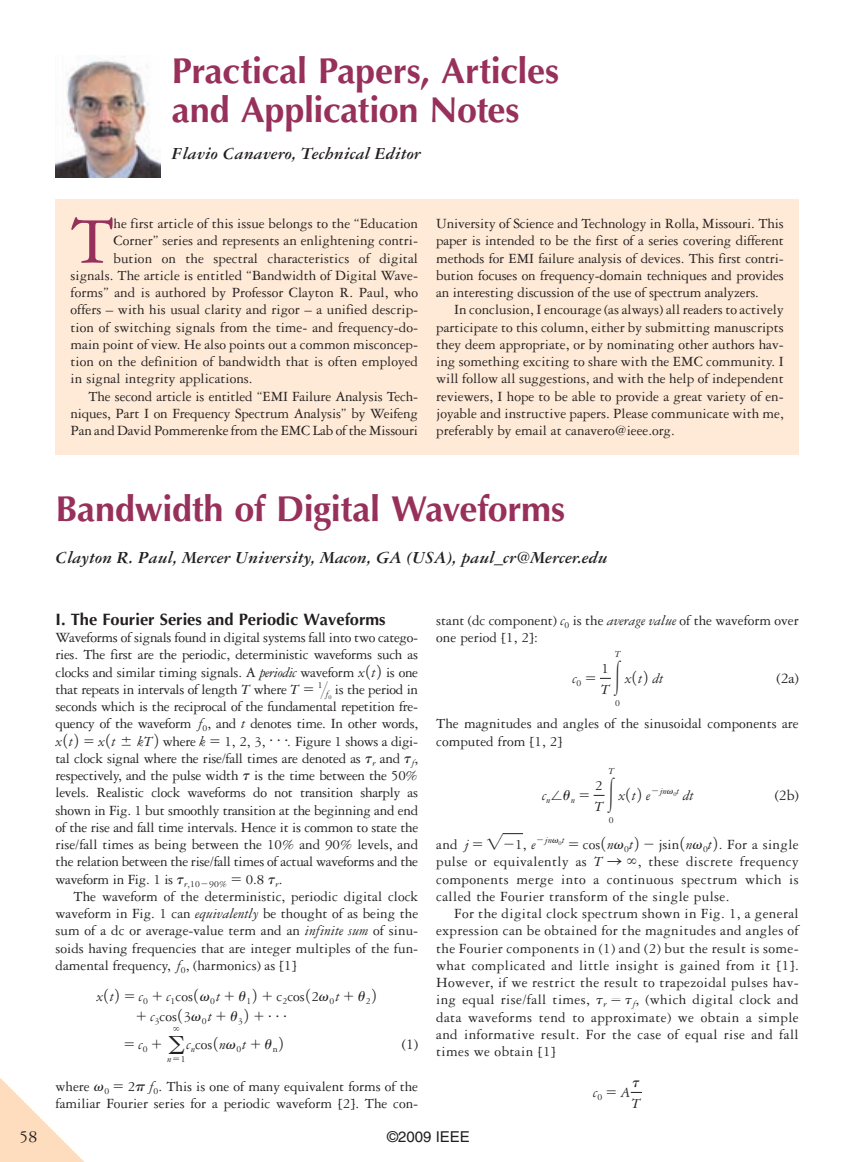
<style>
.page{position:relative;width:851px;height:1162px;background:#fff}
.page>*{position:absolute;margin:0;border:0;box-sizing:border-box;transform-origin:0 0}
.t1{font:71.4px "Garamond Three";color:#97305a}
.t2{font:700 36px/39px "Optima";letter-spacing:-.01em;color:#97305a}
.t3{font:italic 700 18px "Garamond Three";letter-spacing:-.005em;color:#231f20}
.t4{font:18px "Garamond Three";color:#231f20}
.t5{font:700 16.5px "Optima";color:#231f20}
.t6{font:15.75px "Garamond Three";color:#231f20}
.t7{font:15px/17.2px "Garamond Three";color:#231f20;text-align:justify}
.t8{font:15px/20.2px "WWDOC01";letter-spacing:.2em;color:#231f20}
.t9{font:italic 15px "Garamond Three";color:#231f20}
.t10{font:15px "Helvetica";color:#231f20}
.t11{font:italic 9.75px "Garamond Three";color:#231f20}
.t12{font:9.75px "Garamond Three";color:#231f20}
.t13{font:9.75px "WWDOC01";color:#231f20}
.s1{font-style:italic}
.s2{font-family:"WWDOC14"}
.s3{font-family:"WWDOC01"}
.s4{font-family:"WWDOC03"}
.s5{font-family:"Garamond Three";font-style:italic}
.s6{font-family:"Garamond Three"}
.s7{font-family:"WWDOC07"}
.s8{font-family:"WWDOC01";font-style:normal}
.s9{font-style:normal}
.s10{font-family:"WWDOC14";font-style:normal}
.s11{font-family:"WWDOC08"}
</style>
<div class="page">
<svg style="left:0;top:1078px;width:84px;height:84px"></svg>
<img style="left:55px;top:56px;width:105px;height:121px">
<div style="left:55px;top:199px;width:743px;height:255px;background:#feead6"></div>
<svg style="left:502px;top:833px;width:21px;height:1px"></svg>
<h2 class="t2" style="left:172px;top:55px;width:388px">Practical Papers, Articles and Application Notes</h2>
<p class="t3" style="left:172px;top:147px;width:250px">Flavio Canavero, Technical Editor</p>
<h1 class="t1" style="left:70px;top:216px;width:45px">T</h1>
<p class="t7" style="left:113px;top:216px;width:306px">he first article of this issue belongs to the “Education</p>
<p class="t7" style="left:113px;top:233px;width:306px">Corner” series and represents an enlightening contri-</p>
<p class="t7" style="left:113px;top:250px;width:306px">bution on the spectral characteristics of digital</p>
<p class="t7" style="left:70px;top:268px;width:349px">signals. The article is entitled “Bandwidth of Digital Wave-</p>
<p class="t7" style="left:70px;top:285px;width:349px">forms” and is authored by Professor Clayton R. Paul, who</p>
<p class="t7" style="left:70px;top:302px;width:349px">offers – with his usual clarity and rigor – a unified descrip-</p>
<p class="t7" style="left:70px;top:319px;width:349px">tion of switching signals from the time- and frequency-do-</p>
<p class="t7" style="left:70px;top:337px;width:349px">main point of view. He also points out a common misconcep-</p>
<p class="t7" style="left:70px;top:354px;width:349px">tion on the definition of bandwidth that is often employed</p>
<p class="t7" style="left:70px;top:371px;width:183px">in signal integrity applications.</p>
<p class="t7" style="left:88px;top:388px;width:331px">The second article is entitled “EMI Failure Analysis Tech-</p>
<p class="t7" style="left:70px;top:406px;width:349px">niques, Part I on Frequency Spectrum Analysis” by Weifeng</p>
<p class="t7" style="left:70px;top:423px;width:349px">Pan and David Pommerenke from the EMC Lab of the Missouri</p>
<p class="t7" style="left:436px;top:216px;width:349px">University of Science and Technology in Rolla, Missouri. This paper is intended to be the first of a series covering different methods for EMI failure analysis of devices. This first contri&shy;bution focuses on frequency-domain techniques and provides an interesting discussion of the use of spectrum analyzers.</p>
<p class="t7" style="left:436px;top:302px;width:349px;text-indent:18px">In conclusion, I encourage (as always) all readers to actively participate to this column, either by submitting manuscripts they deem appropriate, or by nominating other authors hav&shy;ing something exciting to share with the EMC community. I will follow all suggestions, and with the help of independent reviewers, I hope to be able to provide a great variety of en&shy;joyable and instructive papers. Please communicate with me, preferably by email at canavero@ieee.org.</p>
<h2 class="t2" style="left:55px;top:493px;width:511px">Bandwidth of Digital Waveforms</h2>
<p class="t3" style="left:55px;top:551px;width:553px">Clayton R. Paul, Mercer University, Macon, GA (USA), paul_cr@Mercer.edu</p>
<p class="t5" style="left:55px;top:612px;width:331px">I. The Fourier Series and Periodic Waveforms</p>
<p class="t7" style="left:55px;top:630px;width:364px">Waveforms of signals found in digital systems fall into two catego&shy;ries. The first are the periodic, deterministic waveforms such as clocks and similar timing signals. A <span class="s1">periodic</span> waveform <span class="s1">x</span><span class="s2">1</span><span class="s1">t</span><span class="s2">2</span> is one that repeats in intervals of length <span class="s1">T</span> where <span class="s1">T</span> <span class="s3">5</span> <sup>1</sup><span class="s4">@</span><sub>f</sub><sub>0</sub> is the period in seconds which is the reciprocal of the fundamental repetition fre&shy;quency of the waveform <span class="s1">f</span><sub>0</sub>, and <span class="s1">t</span> denotes time. In other words, <span class="s1">x</span><span class="s2">1</span><span class="s1">t</span><span class="s2">2</span> <span class="s3">5</span> <span class="s1">x</span><span class="s2">1</span><span class="s1">t</span> <span class="s3">6</span> <span class="s1">kT</span><span class="s2">2</span> where <span class="s1">k</span> <span class="s3">5</span> 1, 2, 3, <sup>c</sup>. Figure 1 shows a digi&shy;tal clock signal where the rise/fall times are denoted as <span class="s3">t</span><sub>r</sub> and <span class="s3">t</span><sub>f</sub>, respectively, and the pulse width <span class="s3">t</span> is the time between the 50% levels. Realistic clock waveforms do not transition sharply as shown in Fig. 1 but smoothly transition at the beginning and end of the rise and fall time intervals. Hence it is common to state the rise/fall times as being between the 10% and 90% levels, and the relation between the rise/fall times of actual waveforms and the waveform in Fig. 1 is <span class="s3">t</span><sub>r</sub><sub>,10</sub><sub>2</sub><sub>90%</sub> <span class="s3">5</span> 0.8 <span class="s3">t</span><sub>r</sub>.</p>
<p class="t7" style="left:55px;top:889px;width:364px;text-indent:18px">The waveform of the deterministic, periodic digital clock waveform in Fig. 1 can <span class="s1">equivalently</span> be thought of as being the sum of a dc or average-value term and an <span class="s1">infinite sum</span> of sinu&shy;soids having frequencies that are integer multiples of the fun&shy;damental frequency, <span class="s1">f</span><sub>0</sub>, (harmonics) as [1]</p>
<p class="t8" style="left:135px;top:986px;width:242px;text-indent:-39px"><span class="s5">x</span><span class="s2">1</span><span class="s5">t</span><span class="s2">2</span> 5<span class="s5">c</span><sub>0</sub> 1<span class="s5">c</span><sub>1</sub><span class="s6">cos</span><span class="s2">1</span>v<sub>0</sub><span class="s5">t</span>1u<sub>1</sub><span class="s2">2</span> 1<span class="s6">c</span><sub>2</sub><span class="s6">cos</span><span class="s2">1</span><span class="s6">2</span>v<sub>0</sub><span class="s5">t</span>1u<sub>2</sub><span class="s2">2<br></span>1<span class="s5">c</span><sub>3</sub><span class="s6">cos</span><span class="s2">1</span><span class="s6">3</span>v<sub>0</sub><span class="s5">t</span>1u<sub>3</sub><span class="s2">2</span> 1<sup>c</sup></p>
<p class="t8" style="left:123px;top:1034px;width:161px">5<span class="s5">c</span><sub>0</sub> 1 <span class="s7">a</span><span class="s5">c</span><sub>n</sub><span class="s6">cos</span><span class="s2">1</span><span class="s5">n</span>v<sub>0</sub><span class="s5">t</span> 1u<sub>n</sub><span class="s2">2</span></p>
<p class="t13" style="left:173px;top:1024px;width:8px">`</p>
<p class="t11" style="left:167px;top:1056px;width:20px">n<span class="s8">5</span><span class="s9">1</span></p>
<p class="t6" style="left:401px;top:1038px;width:18px">(1)</p>
<p class="t7" style="left:55px;top:1078px;width:364px">where <span class="s3">v</span><sub>0</sub> <span class="s3">5</span> 2<span class="s3">p</span> <span class="s1">f</span><sub>0</sub>. This is one of many equivalent forms of the familiar Fourier series for a periodic waveform [2]. The con-</p>
<p class="t7" style="left:436px;top:613px;width:364px">stant (dc component) <span class="s1">c</span><sub>0</sub> is the <span class="s1">average value</span> of the waveform over one period [1, 2]:</p>
<p class="t9" style="left:572px;top:673px;width:26px">c<sub>0</sub> <span class="s8">5</span></p>
<p class="t11" style="left:614px;top:651px;width:7px">T</p>
<p class="t7" style="left:600px;top:659px;width:22px;line-height:21px">1<br><span class="s1">T</span><sup>3</sup></p>
<p class="t9" style="left:624px;top:673px;width:40px">x<span class="s10">1</span>t<span class="s10">2</span> dt</p>
<p class="t6" style="left:776px;top:673px;width:24px">(2a)</p>
<p class="t7" style="left:436px;top:716px;width:364px">The magnitudes and angles of the sinusoidal components are computed from [1, 2]</p>
<p class="t12" style="left:615px;top:699px;width:6px">0</p>
<p class="t11" style="left:608px;top:768px;width:7px">T</p>
<p class="t7" style="left:594px;top:776px;width:22px;line-height:21px">2<br><span class="s1">T</span><sup>3</sup></p>
<p class="t9" style="left:618px;top:790px;width:77px">x<span class="s10">1</span>t<span class="s10">2</span> e<sup>2</sup><sup>jn</sup><sup>v</sup><sup>0</sup><sup>t</sup> dt</p>
<p class="t6" style="left:774px;top:790px;width:26px">(2b)</p>
<p class="t7" style="left:436px;top:837px;width:364px">and <span class="s1">j</span> <span class="s3">5</span> <span class="s2">"</span><span class="s3">2</span>1, <span class="s1">e</span><sup>2</sup><sup>jn</sup><sup>v</sup><sup>0</sup><sup>t</sup> <span class="s3">5</span> cos<span class="s2">1</span><span class="s1">n</span><span class="s3">v</span><sub>0</sub><span class="s1">t</span><span class="s2">2</span> <span class="s3">2</span> jsin<span class="s2">1</span><span class="s1">n</span><span class="s3">v</span><sub>0</sub><span class="s1">t</span><span class="s2">2</span>. For a single pulse or equivalently as <span class="s1">T</span> <span class="s11">S</span> <span class="s3">`</span>, these discrete frequency components merge into a continuous spectrum which is called the Fourier transform of the single pulse.</p>
<p class="t7" style="left:436px;top:906px;width:364px;text-indent:18px">For the digital clock spectrum shown in Fig. 1, a general expression can be obtained for the magnitudes and angles of the Fourier components in (1) and (2) but the result is some&shy;what complicated and little insight is gained from it [1].<br>However, if we restrict the result to trapezoidal pulses hav&shy;ing equal rise/fall times, <span class="s3">t</span><sub>r</sub> <span class="s3">5 t</span><sub>f</sub>, (which digital clock and data waveforms tend to approximate) we obtain a simple and informative result. For the case of equal rise and fall times we obtain [1]</p>
<p class="t9" style="left:593px;top:1087px;width:39px">c<sub>0</sub> <span class="s8">5</span>A</p>
<p class="t11" style="left:542px;top:797px;width:50px"><sup>c</sup>n<sup>/</sup><sup>u</sup>n <sup>5</sup></p>
<p class="t12" style="left:608px;top:816px;width:6px">0</p>
<p class="t8" style="left:632px;top:1072px;width:9px">t</p>
<p class="t9" style="left:631px;top:1098px;width:11px">T</p>
<p class="t4" style="left:20px;top:1130px;width:20px">58</p>
<p class="t10" style="left:387px;top:1131px;width:84px">©2009 IEEE</p>
</div>
